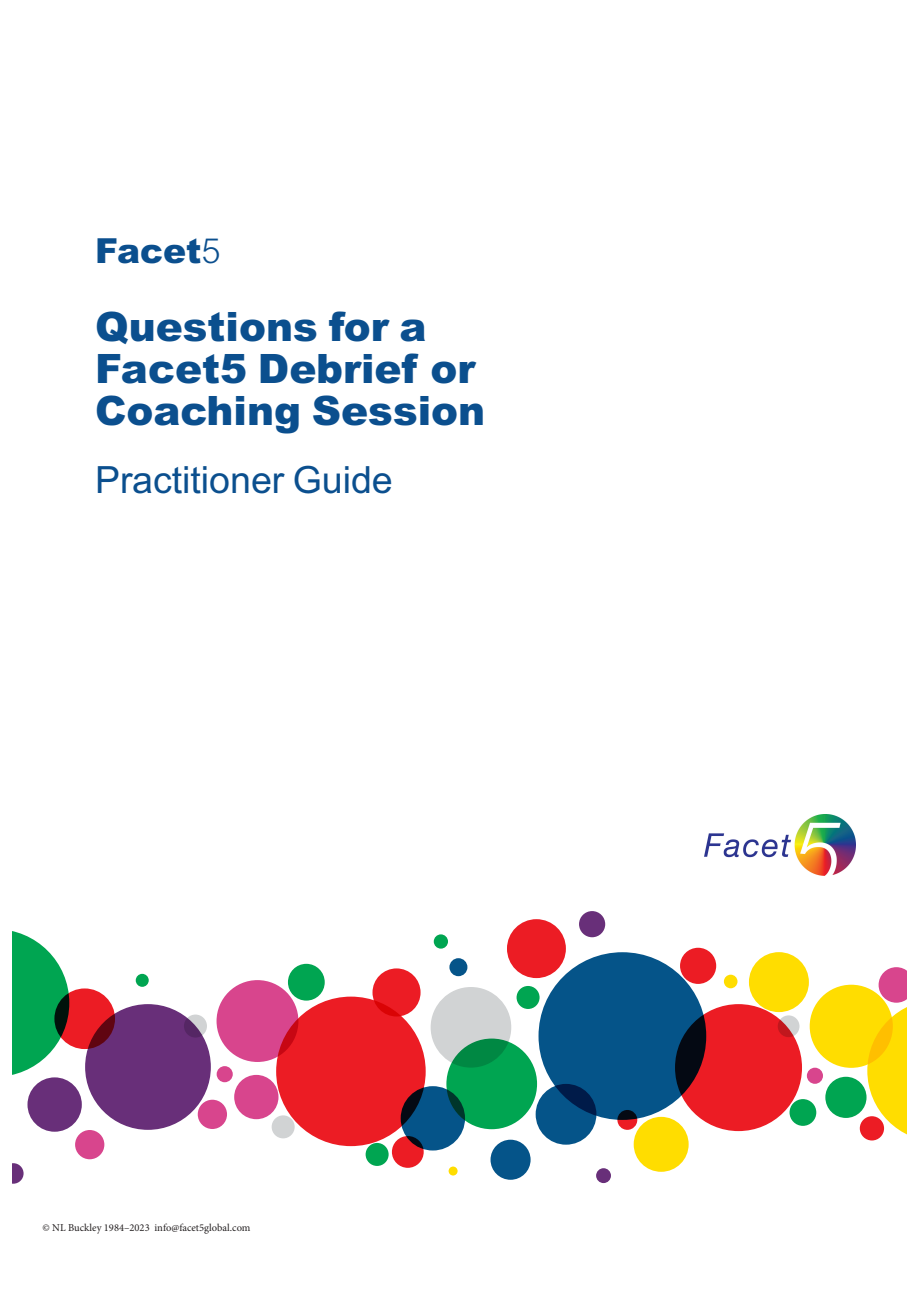
<style>
.page{position:relative;width:919px;height:1289px;background:#fff}
.page>*{position:absolute;margin:0;border:0;box-sizing:border-box;transform-origin:0 0}
.t1{font:900 40.5px/42px "Arial MT Pro";color:#0b4f8e}
.t2{font:37.5px "Arial MT Pro";color:#0b4f8e}
.t3{font:900 34.5px "Arial MT Pro";color:#0b4f8e}
.t4{font:10.5px "Minion Pro";color:#231f20}
.s1{font-weight:300}
</style>
<div class="page">
<img style="left:704px;top:814px;width:151px;height:61px">
<div style="left:216px;top:980px;width:82px;height:81px;background:#d8458d;border-radius:50%"></div>
<div style="left:184px;top:1014px;width:23px;height:23px;background:#d1d3d4;border-radius:50%"></div>
<div style="left:54px;top:988px;width:61px;height:61px;background:#ec1c24;border-radius:50%"></div>
<svg style="left:13px;top:931px;width:56px;height:144px"></svg>
<div style="left:27px;top:1077px;width:55px;height:54px;background:#682f79;border-radius:50%"></div>
<svg style="left:13px;top:1163px;width:11px;height:20px"></svg>
<div style="left:85px;top:1004px;width:126px;height:125px;background:#682f79;border-radius:50%"></div>
<div style="left:75px;top:1129px;width:29px;height:30px;background:#d8458d;border-radius:50%"></div>
<div style="left:198px;top:1099px;width:29px;height:29px;background:#d8458d;border-radius:50%"></div>
<div style="left:234px;top:1074px;width:44px;height:45px;background:#d8458d;border-radius:50%"></div>
<div style="left:217px;top:1066px;width:16px;height:16px;background:#d8458d;border-radius:50%"></div>
<div style="left:276px;top:996px;width:149px;height:150px;background:#ec1c24;border-radius:50%"></div>
<div style="left:271px;top:1115px;width:23px;height:23px;background:#d1d3d4;border-radius:50%"></div>
<div style="left:365px;top:1142px;width:23px;height:23px;background:#00a551;border-radius:50%"></div>
<div style="left:392px;top:1135px;width:31px;height:32px;background:#ec1c24;border-radius:50%"></div>
<div style="left:136px;top:973px;width:13px;height:13px;background:#00a551;border-radius:50%"></div>
<div style="left:288px;top:963px;width:37px;height:37px;background:#00a551;border-radius:50%"></div>
<div style="left:777px;top:1015px;width:22px;height:22px;background:#d1d3d4;border-radius:50%"></div>
<div style="left:675px;top:1004px;width:127px;height:127px;background:#ec1c24;border-radius:50%"></div>
<svg style="left:617px;top:1109px;width:20px;height:20px"></svg>
<div style="left:446px;top:1038px;width:91px;height:91px;background:#00a551;border-radius:50%"></div>
<div style="left:538px;top:952px;width:168px;height:167px;background:#055489;border-radius:50%"></div>
<svg style="left:535px;top:1083px;width:61px;height:61px;background:#084a7d"></svg>
<div style="left:490px;top:1139px;width:40px;height:40px;background:#055489;border-radius:50%"></div>
<div style="left:507px;top:919px;width:59px;height:59px;background:#ec1c24;border-radius:50%"></div>
<div style="left:579px;top:911px;width:26px;height:26px;background:#682f79;border-radius:50%"></div>
<div style="left:516px;top:985px;width:23px;height:23px;background:#00a551;border-radius:50%"></div>
<div style="left:633px;top:1116px;width:55px;height:55px;background:#fd0;border-radius:50%"></div>
<div style="left:748px;top:952px;width:60px;height:60px;background:#fd0;border-radius:50%"></div>
<div style="left:723px;top:974px;width:14px;height:14px;background:#fd0;border-radius:50%"></div>
<div style="left:596px;top:1168px;width:15px;height:14px;background:#682f79;border-radius:50%"></div>
<div style="left:680px;top:947px;width:36px;height:36px;background:#ec1c24;border-radius:50%"></div>
<div style="left:809px;top:984px;width:83px;height:83px;background:#fd0;border-radius:50%"></div>
<svg style="left:867px;top:967px;width:39px;height:174px"></svg>
<div style="left:825px;top:1076px;width:41px;height:41px;background:#00a551;border-radius:50%"></div>
<div style="left:806px;top:1067px;width:16px;height:16px;background:#d8458d;border-radius:50%"></div>
<div style="left:859px;top:1116px;width:25px;height:24px;background:#ec1c24;border-radius:50%"></div>
<div style="left:372px;top:968px;width:48px;height:48px;background:#ec1c24;border-radius:50%"></div>
<div style="left:449px;top:958px;width:18px;height:18px;background:#055489;border-radius:50%"></div>
<svg style="left:400px;top:1086px;width:65px;height:64px;background:#074770"></svg>
<div style="left:434px;top:934px;width:14px;height:14px;background:#00a551;border-radius:50%"></div>
<div style="left:448px;top:1166px;width:9px;height:9px;background:#fd0;border-radius:50%"></div>
<div style="left:789px;top:1099px;width:27px;height:26px;background:#00a551;border-radius:50%"></div>
<svg style="left:430px;top:987px;width:81px;height:80px;background:#a7c4b7"></svg>
<p class="t3" style="left:95px;top:229px;width:127px">Facet<span class="s1">5</span></p>
<p class="t1" style="left:95px;top:306px;width:392px">Questions for a<br>Facet5 Debrief or<br>Coaching Session</p>
<p class="t2" style="left:95px;top:458px;width:299px">Practitioner Guide</p>
<p class="t4" style="left:43px;top:1219px;width:209px">© NL Buckley 1984–2023 info@facet5global.com</p>
</div>
